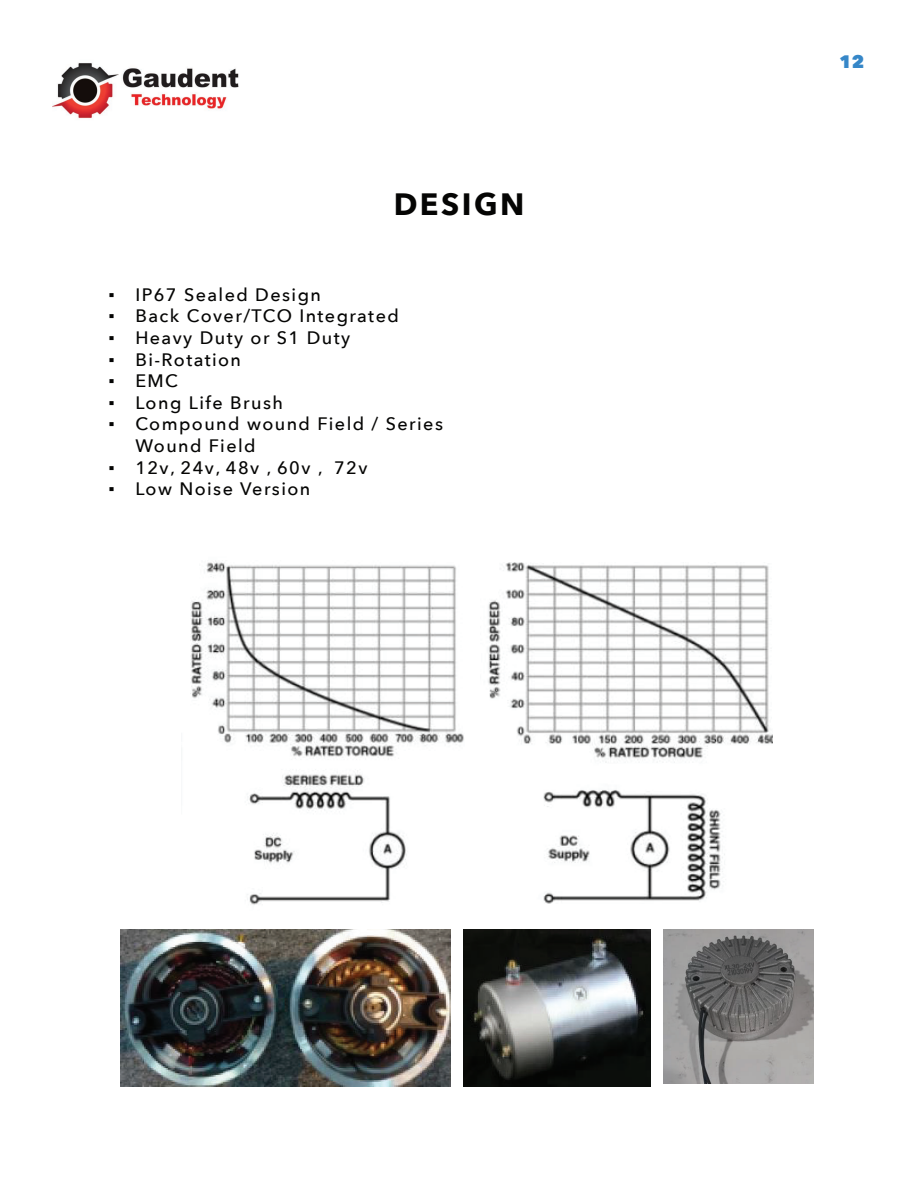
<style>
.page{position:relative;width:918px;height:1188px;background:#fff}
.page>*{position:absolute;margin:0;border:0;box-sizing:border-box;transform-origin:0 0}
.t1{font:700 30.75px "Avenir Next";letter-spacing:.08em;color:#050504}
.t2{font:500 18px/21.6px "Avenir Next";letter-spacing:.08em;color:#050504}
.t3{font:800 18px "Avenir Next";color:#3687c8}
.s1{font-family:"Times New Roman";font-weight:400}
.s2{font-family:"Koz Go Pr 6 N";font-weight:400}
</style>
<div class="page">
<img style="left:53px;top:63px;width:186px;height:56px">
<img style="left:663px;top:930px;width:150px;height:154px">
<img style="left:121px;top:930px;width:329px;height:156px">
<img style="left:190px;top:561px;width:274px;height:344px">
<img style="left:488px;top:562px;width:284px;height:341px">
<img style="left:463px;top:930px;width:187px;height:156px">
<h1 class="t1" style="left:394px;top:178px;width:132px">DESIGN</h1>
<p class="t2" style="left:108px;top:283px;width:214px"><span class="s1">▪</span> IP67 Sealed Design</p>
<p class="t2" style="left:108px;top:305px;width:292px"><span class="s1">▪</span> Back Cover/TCO Integrated</p>
<p class="t2" style="left:108px;top:326px;width:243px"><span class="s1">▪</span> Heavy Duty or S1 Duty</p>
<p class="t2" style="left:108px;top:348px;width:134px"><span class="s1">▪</span> Bi-Rotation</p>
<p class="t2" style="left:108px;top:370px;width:71px"><span class="s1">▪</span> EMC</p>
<p class="t2" style="left:108px;top:391px;width:176px"><span class="s1">▪</span> Long Life Brush</p>
<p class="t2" style="left:135px;top:413px;width:309px;text-indent:-27px"><span class="s1">▪</span> Compound wound Field / Series<br>Wound Field</p>
<p class="t2" style="left:108px;top:456px;width:261px"><span class="s1">▪</span> 12v<span class="s2">，</span>24v<span class="s2">，</span>48v <span class="s2">，</span>60v <span class="s2">，</span>72v</p>
<p class="t2" style="left:108px;top:478px;width:204px"><span class="s1">▪</span> Low Noise Version</p>
<p class="t3" style="left:839px;top:51px;width:27px">12</p>
</div>
